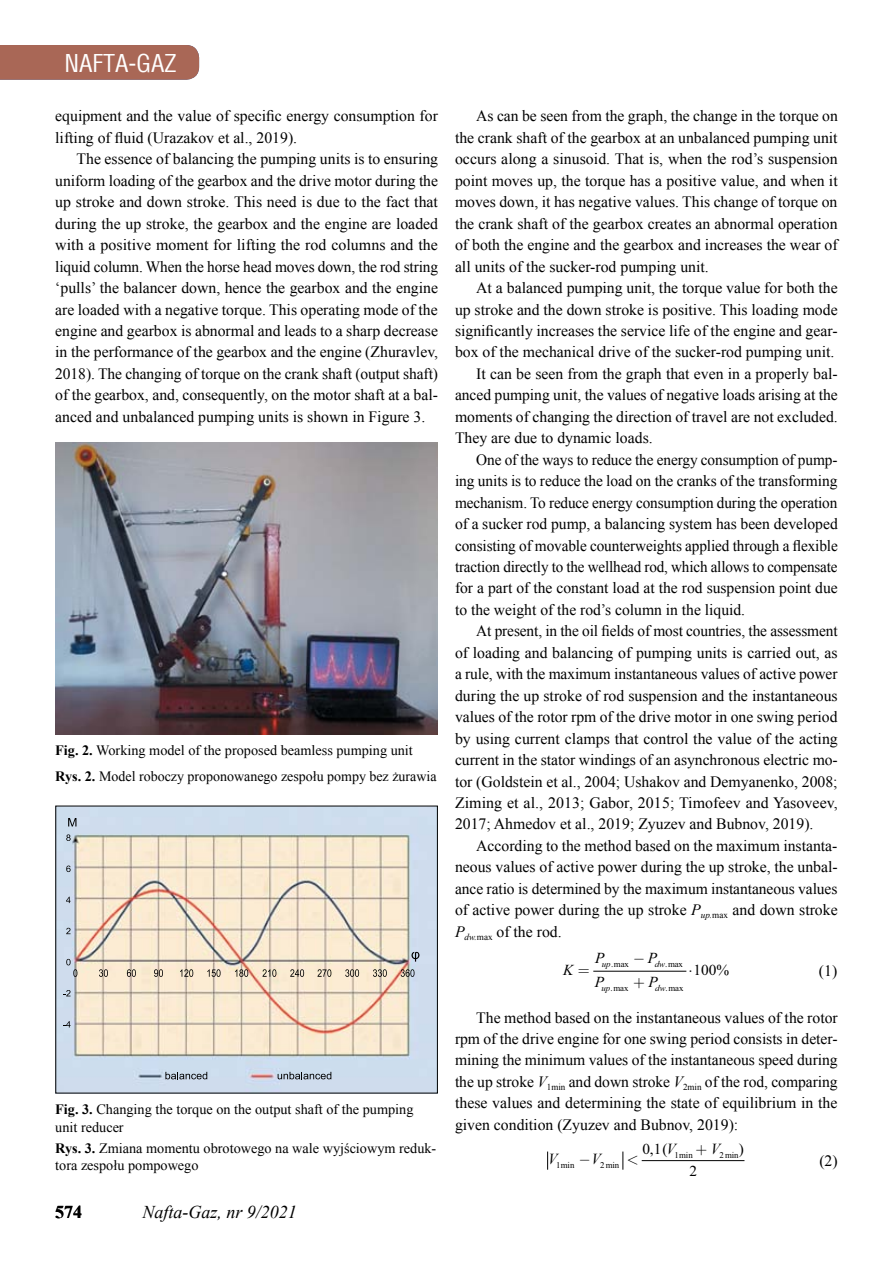
<style>
.page{position:relative;width:893px;height:1263px;background:#fff}
.page>*{position:absolute;margin:0;border:0;box-sizing:border-box;transform-origin:0 0}
.t1{font:24px "Switzerland Condensed";color:#fff}
.t2{font:italic 18px "Times New Roman";color:#000}
.t3{font:700 18px "Times New Roman";color:#000}
.t4{font:15.75px/21.5px "Times New Roman";color:#000;text-align:justify}
.t5{font:15.75px "Times New Roman";color:#000;scale:.96 1}
.t6{font:15.3px "Times New Roman";color:#000}
.t7{font:italic 15.3px "Times New Roman";color:#000}
.t8{font:14.25px/17.1px "Times New Roman";color:#000}
.t9{font:8.85px "Times New Roman";letter-spacing:-.01em;color:#000}
.s1{font-weight:700}
.s2{font-style:italic}
</style>
<div class="page">
<div style="left:0;top:45px;width:199px;height:35px;background:#a96756"></div>
<img style="left:56px;top:443px;width:381px;height:291px">
<img style="left:57px;top:808px;width:379px;height:283px">
<svg style="left:66px;top:834px;width:5px;height:7px"></svg>
<svg style="left:66px;top:865px;width:5px;height:7px"></svg>
<svg style="left:66px;top:897px;width:5px;height:6px"></svg>
<svg style="left:66px;top:928px;width:5px;height:6px"></svg>
<svg style="left:63px;top:990px;width:8px;height:6px"></svg>
<svg style="left:63px;top:1021px;width:8px;height:6px"></svg>
<svg style="left:165px;top:1072px;width:42px;height:7px"></svg>
<svg style="left:278px;top:1072px;width:53px;height:7px"></svg>
<svg style="left:66px;top:959px;width:11px;height:18px"></svg>
<svg style="left:99px;top:969px;width:9px;height:8px"></svg>
<svg style="left:127px;top:969px;width:9px;height:8px"></svg>
<svg style="left:154px;top:969px;width:9px;height:8px"></svg>
<svg style="left:180px;top:969px;width:13px;height:8px"></svg>
<svg style="left:207px;top:969px;width:14px;height:8px"></svg>
<svg style="left:235px;top:969px;width:13px;height:8px"></svg>
<svg style="left:262px;top:969px;width:14px;height:8px"></svg>
<svg style="left:290px;top:969px;width:14px;height:8px"></svg>
<svg style="left:317px;top:969px;width:14px;height:8px"></svg>
<svg style="left:345px;top:969px;width:14px;height:8px"></svg>
<svg style="left:373px;top:969px;width:14px;height:8px"></svg>
<svg style="left:401px;top:969px;width:13px;height:8px"></svg>
<svg style="left:68px;top:818px;width:8px;height:8px"></svg>
<svg style="left:411px;top:952px;width:8px;height:9px"></svg>
<div style="left:55px;top:806px;width:383px;height:287px;border:1px solid #000"></div>
<hr style="left:593px;top:971px;width:93px;height:1px;background:#000">
<svg style="left:547px;top:1151px;width:1px;height:19px"></svg>
<hr style="left:642px;top:1160px;width:102px;height:1px;background:#000">
<svg style="left:622px;top:1151px;width:2px;height:19px"></svg>
<h1 class="t1" style="left:64px;top:49px;width:114px">NAFTA-GAZ</h1>
<p class="t4" style="left:55px;top:105px;width:384px">equipment and the value of specific energy consumption for lifting of fluid (Urazakov et al., 2019).</p>
<p class="t4" style="left:55px;top:148px;width:384px;text-indent:21px">The essence of balancing the pumping units is to ensuring uniform loading of the gearbox and the drive motor during the up stroke and down stroke. This need is due to the fact that during the up stroke, the gearbox and the engine are loaded with a positive moment for lifting the rod columns and the liquid column. When the horse head moves down, the rod string ‘pulls’ the balancer down, hence the gearbox and the engine are loaded with a negative torque. This operating mode of the engine and gearbox is abnormal and leads to a sharp decrease in the performance of the gearbox and the engine (Zhuravlev, 2018). The changing of torque on the crank shaft (output shaft) of the gearbox, and, consequently, on the motor shaft at a bal&shy;anced and unbalanced pumping units is shown in Figure 3.</p>
<p class="t8" style="left:55px;top:737px;width:383px;line-height:25.7px"><span class="s1">Fig. 2.</span> Working model of the proposed beamless pumping unit<br><span class="s1">Rys. 2.</span> Model roboczy proponowanego zespołu pompy bez żurawia</p>
<p class="t8" style="left:55px;top:1101px;width:360px"><span class="s1">Fig. 3.</span> Changing the torque on the output shaft of the pumping unit reducer</p>
<p class="t8" style="left:55px;top:1139px;width:383px"><span class="s1">Rys. 3.</span> Zmiana momentu obrotowego na wale wyjściowym reduk&shy;tora zespołu pompowego</p>
<p class="t3" style="left:55px;top:1199px;width:28px">574</p>
<p class="t2" style="left:142px;top:1200px;width:156px">Nafta-Gaz, nr 9/2021</p>
<p class="t4" style="left:455px;top:105px;width:384px;text-indent:21px">As can be seen from the graph, the change in the torque on the crank shaft of the gearbox at an unbalanced pumping unit occurs along a sinusoid. That is, when the rod’s suspension point moves up, the torque has a positive value, and when it moves down, it has negative values. This change of torque on the crank shaft of the gearbox creates an abnormal operation of both the engine and the gearbox and increases the wear of all units of the sucker-rod pumping unit.</p>
<p class="t4" style="left:476px;top:277px;width:363px">At a balanced pumping unit, the torque value for both the</p>
<p class="t4" style="left:455px;top:298px;width:384px">up stroke and the down stroke is positive. This loading mode</p>
<p class="t4" style="left:455px;top:320px;width:384px">significantly increases the service life of the engine and gear-</p>
<p class="t4" style="left:455px;top:341px;width:381px">box of the mechanical drive of the sucker-rod pumping unit.</p>
<p class="t4" style="left:476px;top:363px;width:363px">It can be seen from the graph that even in a properly bal-</p>
<p class="t4" style="left:455px;top:384px;width:384px">anced pumping unit, the values of negative loads arising at the</p>
<p class="t4" style="left:455px;top:406px;width:384px">moments of changing the direction of travel are not excluded.</p>
<p class="t4" style="left:455px;top:427px;width:199px">They are due to dynamic loads.</p>
<p class="t4" style="left:476px;top:448px;width:363px">One of the ways to reduce the energy consumption of pump-</p>
<p class="t4" style="left:455px;top:470px;width:384px">ing units is to reduce the load on the cranks of the transforming</p>
<p class="t4" style="left:455px;top:491px;width:384px">mechanism. To reduce energy consumption during the operation</p>
<p class="t4" style="left:455px;top:513px;width:384px">of a sucker rod pump, a balancing system has been developed</p>
<p class="t4" style="left:455px;top:534px;width:384px">consisting of movable counterweights applied through a flexible</p>
<p class="t5" style="left:455px;top:556px;width:400px">traction directly to the wellhead rod, which allows to compensate</p>
<p class="t4" style="left:455px;top:577px;width:384px">for a part of the constant load at the rod suspension point due</p>
<p class="t4" style="left:455px;top:599px;width:292px">to the weight of the rod’s column in the liquid.</p>
<p class="t4" style="left:476px;top:620px;width:363px">At present, in the oil fields of most countries, the assessment</p>
<p class="t4" style="left:455px;top:641px;width:384px">of loading and balancing of pumping units is carried out, as</p>
<p class="t4" style="left:455px;top:663px;width:384px">a rule, with the maximum instantaneous values of active power</p>
<p class="t4" style="left:455px;top:684px;width:384px">during the up stroke of rod suspension and the instantaneous</p>
<p class="t4" style="left:455px;top:706px;width:384px">values of the rotor rpm of the drive motor in one swing period</p>
<p class="t4" style="left:455px;top:727px;width:384px">by using current clamps that control the value of the acting</p>
<p class="t4" style="left:455px;top:749px;width:384px">current in the stator windings of an asynchronous electric mo-</p>
<p class="t4" style="left:455px;top:770px;width:384px">tor (Goldstein et al., 2004; Ushakov and Demyanenko, 2008;</p>
<p class="t4" style="left:455px;top:792px;width:384px">Ziming et al., 2013; Gabor, 2015; Timofeev and Yasoveev,</p>
<p class="t4" style="left:455px;top:813px;width:360px">2017; Ahmedov et al., 2019; Zyuzev and Bubnov, 2019).</p>
<p class="t4" style="left:476px;top:835px;width:363px">According to the method based on the maximum instanta-</p>
<p class="t4" style="left:455px;top:856px;width:384px">neous values of active power during the up stroke, the unbal-</p>
<p class="t4" style="left:455px;top:877px;width:384px">ance ratio is determined by the maximum instantaneous values</p>
<p class="t4" style="left:455px;top:899px;width:384px">of active power during the up stroke <span class="s2">P</span><sub>up.</sub><sub>max</sub> and down stroke</p>
<p class="t4" style="left:455px;top:920px;width:108px"><span class="s2">P</span><sub>dw.</sub><sub>max</sub> of the rod.</p>
<p class="t7" style="left:563px;top:959px;width:12px">K</p>
<p class="t7" style="left:595px;top:947px;width:11px">P</p>
<p class="t7" style="left:633px;top:947px;width:26px">−P</p>
<p class="t7" style="left:595px;top:971px;width:11px">P</p>
<p class="t7" style="left:648px;top:971px;width:11px">P</p>
<p class="t9" style="left:602px;top:958px;width:29px"><span class="s2">up</span>.max</p>
<p class="t9" style="left:655px;top:958px;width:30px"><span class="s2">dw</span>.max</p>
<p class="t9" style="left:601px;top:982px;width:29px"><span class="s2">up</span>.max</p>
<p class="t9" style="left:655px;top:982px;width:30px"><span class="s2">dw</span>.max</p>
<p class="t6" style="left:689px;top:960px;width:42px">⋅100%</p>
<p class="t4" style="left:819px;top:960px;width:20px">(1)</p>
<p class="t4" style="left:455px;top:1006px;width:384px;text-indent:21px">The method based on the instantaneous values of the rotor rpm of the drive engine for one swing period consists in deter&shy;mining the minimum values of the instantaneous speed during the up stroke <span class="s2">V</span><sub>1min</sub> and down stroke <span class="s2">V</span><sub>2min</sub> of the rod, comparing these values and determining the state of equilibrium in the given condition (Zyuzev and Bubnov, 2019):</p>
<p class="t7" style="left:548px;top:1149px;width:11px">V</p>
<p class="t7" style="left:579px;top:1149px;width:24px">−V</p>
<p class="t4" style="left:819px;top:1150px;width:20px">(2)</p>
<p class="t6" style="left:650px;top:1139px;width:19px">, (</p>
<p class="t6" style="left:739px;top:1139px;width:7px">)</p>
<p class="t6" style="left:642px;top:1139px;width:35px">01<span class="s2">V</span></p>
<p class="t7" style="left:711px;top:1139px;width:11px">V</p>
<p class="t9" style="left:674px;top:1149px;width:20px">1min</p>
<p class="t9" style="left:719px;top:1149px;width:21px">2 min</p>
<p class="t6" style="left:689px;top:1161px;width:9px">2</p>
<p class="t9" style="left:556px;top:1159px;width:20px">1min</p>
<p class="t9" style="left:600px;top:1159px;width:21px">2min</p>
</div>
